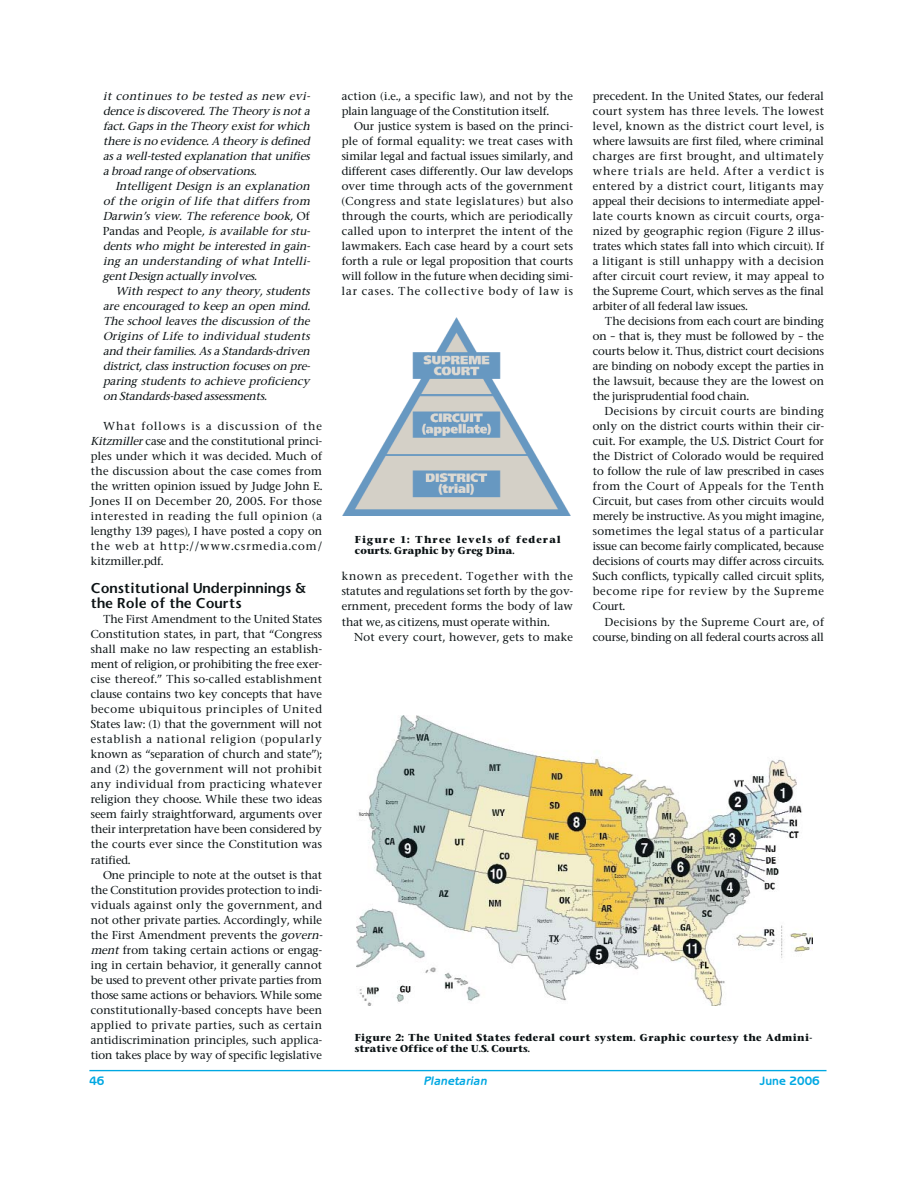
<style>
.page{position:relative;width:918px;height:1188px;background:#fff}
.page>*{position:absolute;margin:0;border:0;box-sizing:border-box;transform-origin:0 0}
.t1{font:600 13.65px/15px "Stone Sans";color:#0b1214}
.t2{font:italic 700 12.3px "Benguiat Gothic";color:#00a8e2}
.t3{font:700 12.3px "Benguiat Gothic";color:#00a8e2}
.t4{font:500 10.95px/15px "Stone Serif";letter-spacing:.005em;color:#0b1214;text-align:justify}
.t5{font:italic 500 10.95px/15px "Stone Serif";letter-spacing:.01em;color:#0b1214;text-align:justify}
.t6{font:500 10.95px "Stone Serif";letter-spacing:.03em;color:#0b1214}
.t7{font:700 9.6px/10.9px "Stone Serif";letter-spacing:.03em;color:#0b1214}
.t8{font:700 9.6px/10.9px "Stone Serif";letter-spacing:.1em;color:#0b1214}
.s1{font-style:normal}
.s2{font-style:italic}
</style>
<div class="page">
<hr style="left:89px;top:1070px;width:738px;height:1px;background:#00a8e2">
<img style="left:342px;top:317px;width:229px;height:198px">
<img style="left:356px;top:716px;width:457px;height:290px">
<p class="t5" style="left:103px;top:90px;width:211px">it continues to be tested as new evi&shy;dence isdiscovered.The Theory isnota fact.Gapsin the Theory existforwhich there isno evidence.A theory isdefined as a well-tested explanation that unifies a broad range of observations.</p>
<p class="t5" style="left:103px;top:180px;width:211px;text-align:left;text-indent:12px">Intelligent Design is an explanation of the origin of life that differs from Darwin’s view. The reference book, <span class="s1">O f Pandas and People</span>, is available for stu&shy;dents who might be interested in gain&shy;ing an understanding of what Intelli&shy;gentDesign actually involves.</p>
<p class="t5" style="left:103px;top:285px;width:211px;text-indent:12px">With respect to any theory, students are encouraged to keep an open mind.<br>The school leaves the discussion of the Origins of Life to individual students and theirfamilies.Asa Standards-driven district, class instruction focuses on pre&shy;paring students to achieve proficiency on Standards-based assessments.</p>
<p class="t4" style="left:91px;top:420px;width:233px;text-indent:12px">What follows is a discussion of the <span class="s2">Kitzmiller</span>case and the constitutional princi&shy;ples under which it was decided. Much of the discussion about the case comes from the written opinion issued by Judge John E.<br>Jones II on December 20, 2005. For those interested in reading the full opinion (a lengthy 139 pages), I have posted a copy on the web at http://www.csrmedia.com/ kitzmiller.pdf.</p>
<p class="t1" style="left:91px;top:582px;width:217px">Constitutional Underpinnings &amp; the Role of the Courts</p>
<p class="t4" style="left:91px;top:613px;width:233px;text-indent:12px">The First Amendment to the United States Constitution states, in part, that “Congress shall make no law respecting an establish&shy;ment of religion, or prohibiting the free exer&shy;cise thereof.” This so-called establishment clause contains two key concepts that have become ubiquitous principles of United States law: (1) that the government will not establish a national religion (popularly known as “separation of church and state”); and (2) the government will not prohibit any individual from practicing whatever religion they choose. While these two ideas seem fairly straightforward, arguments over their interpretation have been considered by the courts ever since the Constitution was ratified.</p>
<p class="t4" style="left:91px;top:868px;width:235px;text-align:left;text-indent:12px">One principle to note at the outset is that the Constitution provides protection to indi&shy;viduals against only the government, and not other private parties. Accordingly, while the First Amendment prevents the <span class="s2">govern&shy;ment</span> from taking certain actions or engag&shy;ing in certain behavior, it generally cannot be used to prevent other private parties from those same actions or behaviors. While some constitutionally-based concepts have been applied to private parties, such as certain antidiscrimination principles, such applica&shy;tion takes place by way of specific legislative</p>
<p class="t4" style="left:342px;top:90px;width:233px">action (i.e., a specific law), and not by the plain language of the Constitution itself.</p>
<p class="t4" style="left:342px;top:120px;width:233px;text-indent:12px">Our justice system is based on the princi&shy;ple of formal equality: we treat cases with similar legal and factual issues similarly, and different cases differently. Our law develops over time through acts of the government (Congress and state legislatures) but also through the courts, which are periodically called upon to interpret the intent of the lawmakers. Each case heard by a court sets forth a rule or legal proposition that courts will follow in the future when deciding simi&shy;lar cases. The collective body of law is</p>
<p class="t8" style="left:355px;top:535px;width:208px">Figure 1: Three levels of federal courts. Graphic by Greg Dina.</p>
<p class="t4" style="left:342px;top:570px;width:233px">known as precedent. Together with the statutes and regulations set forth by the gov&shy;ernment, precedent forms the body of law that we, as citizens, must operate within.</p>
<p class="t6" style="left:354px;top:632px;width:221px">Not every court, however, gets to make</p>
<p class="t4" style="left:593px;top:90px;width:233px">precedent. In the United States, our federal court system has three levels. The lowest level, known as the district court level, is where lawsuits are first filed, where criminal charges are first brought, and ultimately where trials are held. After a verdict is entered by a district court, litigants may appeal their decisions to intermediate appel&shy;late courts known as circuit courts, orga&shy;nized by geographic region (Figure 2 illus&shy;trates which states fall into which circuit). If a litigant is still unhappy with a decision after circuit court review, it may appeal to the Supreme Court, which serves as the final arbiter of all federal law issues.</p>
<p class="t4" style="left:593px;top:315px;width:233px;text-indent:12px">The decisions from each court are binding on – that is, they must be followed by – the courts below it. Thus, district court decisions are binding on nobody except the parties in the lawsuit, because they are the lowest on the jurisprudential food chain.</p>
<p class="t4" style="left:593px;top:405px;width:233px;text-indent:12px">Decisions by circuit courts are binding only on the district courts within their cir&shy;cuit. For example, the U.S. District Court for the District of Colorado would be required to follow the rule of law prescribed in cases from the Court of Appeals for the Tenth Circuit, but cases from other circuits would merely be instructive. As you might imagine, sometimes the legal status of a particular issue can become fairly complicated, because decisions of courts may differ across circuits.<br>Such conflicts, typically called circuit splits, become ripe for review by the Supreme Court.</p>
<p class="t4" style="left:593px;top:615px;width:233px;text-align:right">Decisions by the Supreme Court are, of course, binding on all federal courts across all</p>
<p class="t7" style="left:355px;top:1033px;width:459px">Figure 2: The United States federal court system. Graphic courtesy the Admini&shy;strative Office of the U.S. Courts.</p>
<p class="t3" style="left:89px;top:1076px;width:17px">46</p>
<p class="t2" style="left:423px;top:1076px;width:67px">Planetarian</p>
<p class="t3" style="left:760px;top:1076px;width:61px">June 2006</p>
</div>
